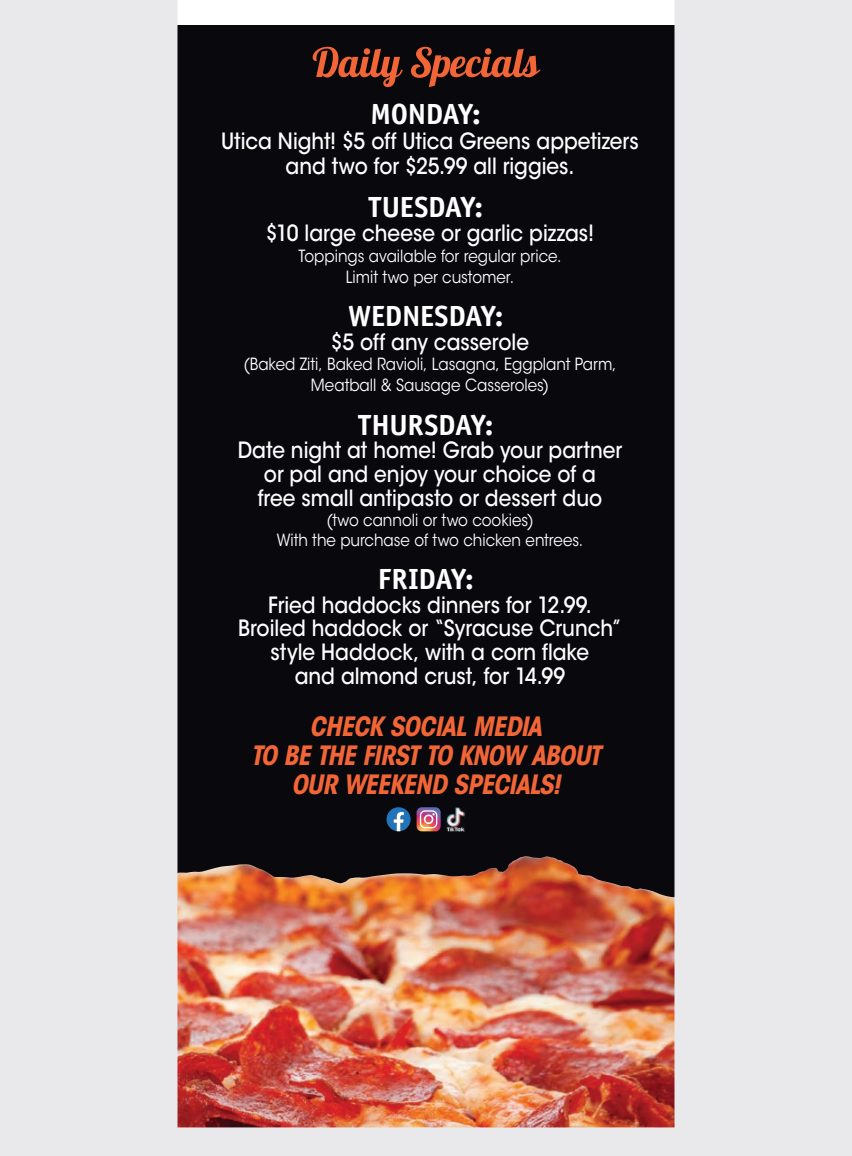
<style>
.page{position:relative;width:852px;height:1156px;background:#fff}
.page>*{position:absolute;margin:0;border:0;box-sizing:border-box;transform-origin:0 0}
.t1{font:700 29.25px "Officina Sans Std";letter-spacing:-.01em;color:#fff}
.t2{font:italic 700 condensed 26.4px/28.7px "ITC Avant Garde Std";letter-spacing:-.035em;color:#f26536;text-align:center}
.t3{font:500 22.2px/23.7px "ITC Avant Garde Std";color:#fff;text-align:center;scale:.9 1}
.t4{font:16.65px/20.9px "ITC Avant Garde Std";color:#fff;text-align:center;scale:.9 1}
</style>
<div class="page">
<div style="left:0;top:25px;width:675px;height:1102px;background:#08080d"></div>
<svg style="left:416px;top:807px;width:25px;height:24px"></svg>
<svg style="left:386px;top:807px;width:24px;height:24px"></svg>
<img style="left:446px;top:807px;width:19px;height:24px">
<img style="left:177px;top:855px;width:497px;height:272px">
<svg style="left:313px;top:47px;width:228px;height:40px"></svg>
<div style="left:177px;top:1127px;width:498px;height:28px;background:#e9e9eb"></div>
<div style="left:176px;top:1127px;width:500px;height:28px;border:1px solid #e9e9eb"></div>
<div style="left:0;top:0;width:177px;height:1155px;background:#e9e9eb"></div>
<div style="left:675px;top:0;width:177px;height:1155px;background:#e9e9eb"></div>
<div style="left:674px;top:0;width:178px;height:1155px;border:1px solid #e9e9eb"></div>
<h1 class="t1" style="left:371px;top:96px;width:112px">MONDAY:</h1>
<p class="t3" style="left:221px;top:128px;width:465px;line-height:25px">Utica Night! $5 off Utica Greens appetizers and two for $25.99 all riggies.</p>
<h1 class="t1" style="left:368px;top:189px;width:116px">TUESDAY:</h1>
<p class="t3" style="left:266px;top:221px;width:366px">$10 large cheese or garlic pizzas!</p>
<p class="t4" style="left:298px;top:245px;width:294px">Toppings available for regular price.<br>Limit two per customer.</p>
<h1 class="t1" style="left:348px;top:297px;width:157px">WEDNESDAY:</h1>
<p class="t3" style="left:331px;top:329px;width:222px">$5 off any casserole</p>
<p class="t4" style="left:243px;top:354px;width:416px">(Baked Ziti, Baked Ravioli, Lasagna, Eggplant Parm,<br>Meatball &amp; Sausage Casseroles)</p>
<h1 class="t1" style="left:358px;top:406px;width:137px">THURSDAY:</h1>
<p class="t3" style="left:238px;top:438px;width:429px">Date night at home! Grab your partner or pal and enjoy your choice of a<br>free small antipasto or dessert duo</p>
<p class="t4" style="left:277px;top:510px;width:342px;line-height:19.5px">(two cannoli or two cookies)<br>With the purchase of two chicken entrees.</p>
<h1 class="t1" style="left:378px;top:560px;width:97px">FRIDAY:</h1>
<p class="t3" style="left:238px;top:593px;width:428px">Fried haddocks dinners for 12.99.<br>Broiled haddock or “Syracuse Crunch” style Haddock, with a corn flake<br>and almond crust, for 14.99</p>
<p class="t2" style="left:251px;top:712px;width:352px">CHECK SOCIAL MEDIA<br>TO BE THE FIRST TO KNOW ABOUT<br>OUR WEEKEND SPECIALS!</p>
</div>
